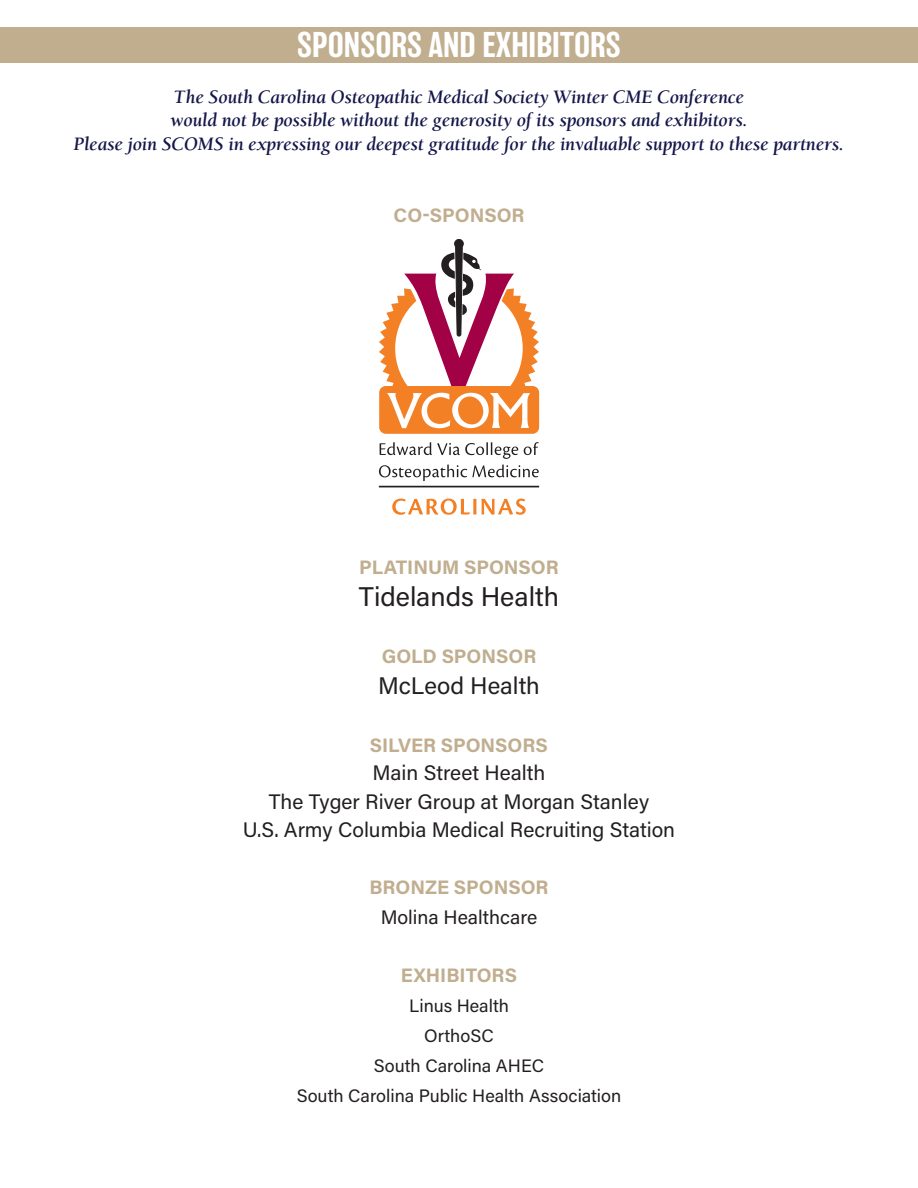
<style>
.page{position:relative;width:918px;height:1188px;background:#fff}
.page>*{position:absolute;margin:0;border:0;box-sizing:border-box;transform-origin:0 0}
.t1{font:500 33px "Balboa";color:#fff}
.t2{font:27px "Acumin Pro";color:#231f20}
.t3{font:24px "Acumin Pro";color:#231f20}
.t4{font:21px/28.5px "Acumin Pro";color:#231f20;text-align:center}
.t5{font:italic 700 19.5px/23.4px "Berkeley Std";letter-spacing:-.01em;color:#141649;text-align:center}
.t6{font:700 19.5px "Acumin Pro";color:#c0ae8f}
.t7{font:19.5px "Acumin Pro";color:#231f20}
.t8{font:18px/30px "Acumin Pro";color:#231f20;text-align:center}
</style>
<div class="page">
<div style="left:379px;top:386px;width:160px;height:48px;background:#f48026;border-radius:7px"></div>
<hr style="left:379px;top:486px;width:160px;height:1px;background:#231f20">
<svg style="left:380px;top:442px;width:138px;height:17px"></svg>
<svg style="left:524px;top:442px;width:15px;height:13px"></svg>
<svg style="left:379px;top:465px;width:160px;height:16px"></svg>
<svg style="left:379px;top:239px;width:160px;height:189px"></svg>
<svg style="left:392px;top:499px;width:134px;height:16px"></svg>
<div style="left:0;top:27px;width:918px;height:35px;background:#c0ae8f"></div>
<h1 class="t1" style="left:297px;top:27px;width:325px">SPONSORS AND EXHIBITORS</h1>
<p class="t5" style="left:74px;top:85px;width:772px">The South Carolina Osteopathic Medical Society Winter CME Conference<br>would not be possible without the generosity of its sponsors and exhibitors.<br>Please join SCOMS in expressing our deepest gratitude for the invaluable support to these partners.</p>
<p class="t6" style="left:393px;top:201px;width:133px">CO-SPONSOR</p>
<p class="t6" style="left:359px;top:554px;width:201px">PLATINUM SPONSOR</p>
<h2 class="t2" style="left:359px;top:577px;width:202px">Tidelands Health</h2>
<p class="t6" style="left:382px;top:642px;width:156px">GOLD SPONSOR</p>
<p class="t3" style="left:378px;top:669px;width:163px">McLeod Health</p>
<p class="t6" style="left:370px;top:731px;width:180px">SILVER SPONSORS</p>
<p class="t4" style="left:243px;top:758px;width:434px">Main Street Health<br>The Tyger River Group at Morgan Stanley<br>U.S. Army Columbia Medical Recruiting Station</p>
<p class="t6" style="left:370px;top:874px;width:180px">BRONZE SPONSOR</p>
<p class="t7" style="left:381px;top:904px;width:158px">Molina Healthcare</p>
<p class="t6" style="left:401px;top:961px;width:118px">EXHIBITORS</p>
<p class="t8" style="left:297px;top:990px;width:326px">Linus Health<br>OrthoSC<br>South Carolina AHEC<br>South Carolina Public Health Association</p>
</div>
